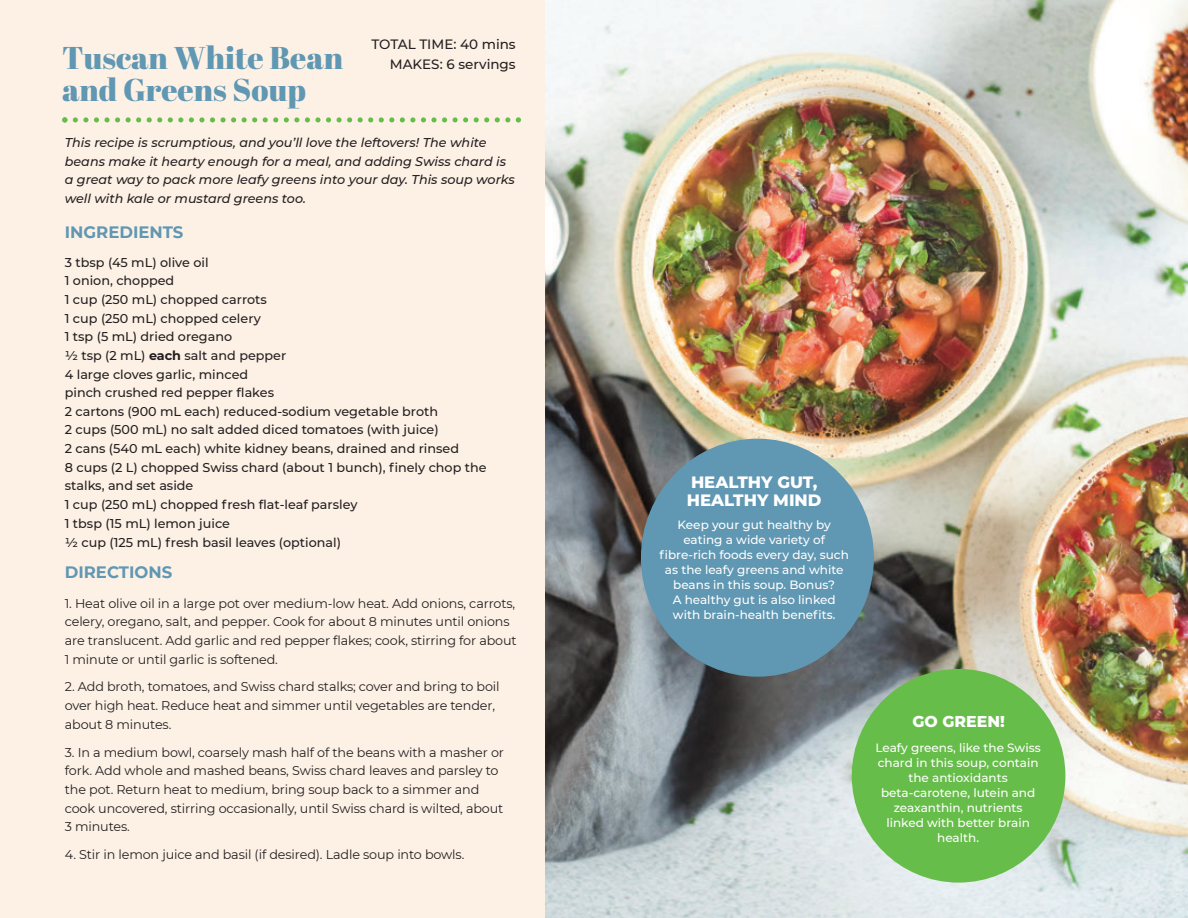
<style>
.page{position:relative;width:1188px;height:918px;background:#fff}
.page>*{position:absolute;margin:0;border:0;box-sizing:border-box;transform-origin:0 0}
.t1{font:31.5px/31.5px "Abril Fatface";color:#6097b2}
.t2{font:800 16.5px/18px "Montserrat";color:#fff}
.t3{font:700 16.5px "Montserrat";color:#6097b2}
.t4{font:800 15.75px "Montserrat";color:#fff}
.t5{font:500 13.5px "Montserrat";color:#231f20}
.t6{font:12.75px/18.6px "Montserrat";letter-spacing:-.01em;color:#231f20}
.t7{font:500 12.75px/18.6px "Montserrat";color:#231f20}
.t8{font:italic 500 12.75px/18.6px "Montserrat";color:#231f20}
.t9{font:500 12px/15px "Montserrat";color:#fff;text-align:center}
.s1{font-weight:700}
</style>
<div class="page">
<img style="left:545px;top:0;width:643px;height:918px">
<div style="left:0;top:0;width:545px;height:918px;background:#fdf1e6"></div>
<svg style="left:62px;top:117px;width:459px;height:6px"></svg>
<div style="left:641px;top:439px;width:233px;height:238px;background:#6097b2;border-radius:50%"></div>
<div style="left:852px;top:669px;width:213px;height:214px;background:#67bd4a;border-radius:50%"></div>
<p class="t5" style="left:371px;top:36px;width:146px">TOTAL TIME: 40 mins</p>
<p class="t5" style="left:390px;top:56px;width:127px">MAKES: 6 servings</p>
<p class="t1" style="left:62px;top:46px;width:282px">Tuscan White Bean and Greens Soup</p>
<p class="t8" style="left:65px;top:133px;width:443px">This recipe is scrumptious, and you’ll love the leftovers! The white beans make it hearty enough for a meal, and adding Swiss chard is</p>
<p class="t8" style="left:65px;top:170px;width:451px">a great way to pack more leafy greens into your day. This soup works well with kale or mustard greens too.</p>
<p class="t3" style="left:65px;top:222px;width:120px">INGREDIENTS</p>
<p class="t7" style="left:65px;top:253px;width:145px">3 tbsp (45 mL) olive oil</p>
<p class="t7" style="left:65px;top:271px;width:111px">1 onion, chopped</p>
<p class="t7" style="left:65px;top:290px;width:204px">1 cup (250 mL) chopped carrots</p>
<p class="t7" style="left:65px;top:309px;width:198px">1 cup (250 mL) chopped celery</p>
<p class="t7" style="left:65px;top:327px;width:169px">1 tsp (5 mL) dried oregano</p>
<p class="t7" style="left:65px;top:346px;width:223px">½ tsp (2 mL) <span class="s1">each</span> salt and pepper</p>
<p class="t7" style="left:65px;top:365px;width:185px">4 large cloves garlic, minced</p>
<p class="t7" style="left:65px;top:383px;width:211px">pinch crushed red pepper flakes</p>
<p class="t7" style="left:65px;top:402px;width:375px">2 cartons (900 mL each) reduced-sodium vegetable broth</p>
<p class="t7" style="left:65px;top:421px;width:375px">2 cups (500 mL) no salt added diced tomatoes (with juice)</p>
<p class="t7" style="left:65px;top:439px;width:396px">2 cans (540 mL each) white kidney beans, drained and rinsed</p>
<p class="t7" style="left:65px;top:458px;width:423px">8 cups (2 L) chopped Swiss chard (about 1 bunch), finely chop the stalks, and set aside</p>
<p class="t7" style="left:65px;top:495px;width:294px">1 cup (250 mL) chopped fresh flat-leaf parsley</p>
<p class="t7" style="left:65px;top:514px;width:167px">1 tbsp (15 mL) lemon juice</p>
<p class="t7" style="left:65px;top:533px;width:278px">½ cup (125 mL) fresh basil leaves (optional)</p>
<p class="t3" style="left:65px;top:563px;width:109px">DIRECTIONS</p>
<p class="t6" style="left:65px;top:594px;width:453px">1. Heat olive oil in a large pot over medium-low heat. Add onions, carrots, celery, oregano, salt, and pepper. Cook for about 8 minutes until onions are translucent. Add garlic and red pepper flakes; cook, stirring for about</p>
<p class="t6" style="left:65px;top:650px;width:215px">1 minute or until garlic is softened.</p>
<p class="t6" style="left:65px;top:678px;width:436px">2. Add broth, tomatoes, and Swiss chard stalks; cover and bring to boil over high heat. Reduce heat and simmer until vegetables are tender, about 8 minutes.</p>
<p class="t6" style="left:65px;top:743px;width:441px">3. In a medium bowl, coarsely mash half of the beans with a masher or fork. Add whole and mashed beans, Swiss chard leaves and parsley to the pot. Return heat to medium, bring soup back to a simmer and</p>
<p class="t6" style="left:65px;top:799px;width:440px">cook uncovered, stirring occasionally, until Swiss chard is wilted, about</p>
<p class="t6" style="left:65px;top:817px;width:67px">3 minutes.</p>
<p class="t6" style="left:65px;top:845px;width:401px">4. Stir in lemon juice and basil (if desired). Ladle soup into bowls.</p>
<p class="t2" style="left:687px;top:473px;width:136px">HEALTHY GUT,<br>HEALTHY MIND</p>
<p class="t9" style="left:678px;top:517px;width:155px">Keep your gut healthy by</p>
<p class="t9" style="left:683px;top:532px;width:143px">eating a wide variety of</p>
<p class="t9" style="left:660px;top:547px;width:191px">fibre-rich foods every day, such as the leafy greens and white beans in this soup. Bonus?</p>
<p class="t9" style="left:673px;top:592px;width:165px">A healthy gut is also linked</p>
<p class="t9" style="left:673px;top:607px;width:164px">with brain-health benefits.</p>
<p class="t4" style="left:912px;top:712px;width:94px">GO GREEN!</p>
<p class="t9" style="left:876px;top:741px;width:167px">Leafy greens, like the Swiss chard in this soup, contain the antioxidants</p>
<p class="t9" style="left:881px;top:786px;width:156px">beta-carotene, lutein and</p>
<p class="t9" style="left:886px;top:801px;width:145px">zeaxanthin, nutrients linked with better brain health.</p>
</div>
